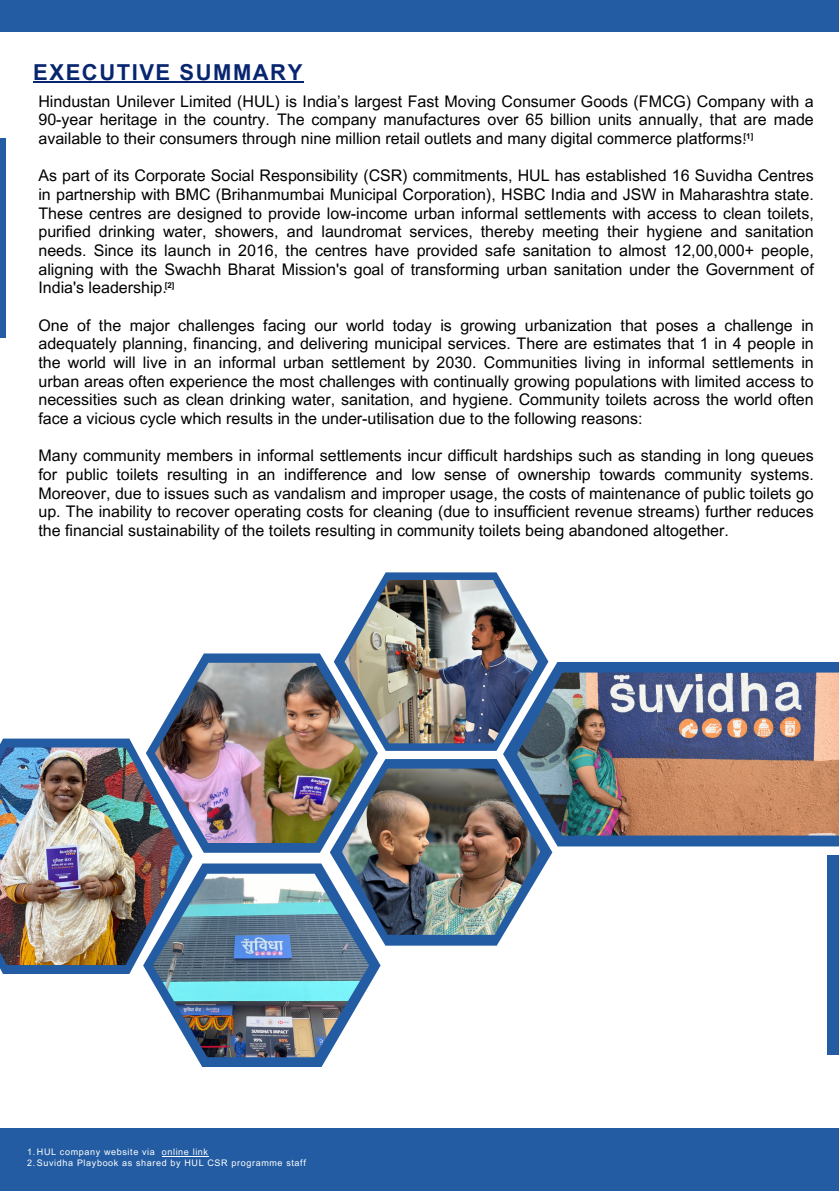
<style>
.page{position:relative;width:839px;height:1191px;background:#fff}
.page>*{position:absolute;margin:0;border:0;box-sizing:border-box;transform-origin:0 0}
.t1{font:700 22px "Arial MT Pro";letter-spacing:.07em;color:#082570}
.t2{font:16px/18.6px "Arial MT Pro";color:#000001;text-align:justify}
.t3{font:9px "Arial MT Pro";letter-spacing:.07em;color:#fff}
.t4{font:700 8px "Arial MT Pro";color:#000}
</style>
<div class="page">
<div style="left:0;top:1128px;width:838px;height:63px;background:#235ca2"></div>
<div style="left:0;top:0;width:838px;height:32px;background:#235ca2"></div>
<svg style="left:154px;top:653px;width:224px;height:200px;fill:#235ca2"></svg>
<img style="left:155px;top:663px;width:214px;height:180px">
<div style="left:503px;top:662px;width:335px;height:184px;background:#235ca2"></div>
<img style="left:517px;top:673px;width:321px;height:163px">
<svg style="left:0;top:739px;width:192px;height:235px;background:#4f6fa0"></svg>
<img style="left:0;top:748px;width:185px;height:217px">
<div style="left:827px;top:855px;width:11px;height:199px;background:#235ca2"></div>
<div style="left:0;top:138px;width:6px;height:200px;background:#235ca2"></div>
<svg style="left:334px;top:572px;width:214px;height:179px"></svg>
<img style="left:344px;top:580px;width:193px;height:163px">
<svg style="left:330px;top:759px;width:222px;height:187px"></svg>
<img style="left:342px;top:769px;width:197px;height:166px">
<svg style="left:143px;top:864px;width:237px;height:203px"></svg>
<img style="left:153px;top:874px;width:216px;height:183px">
<hr style="left:162px;top:1156px;width:47px;height:1px;background:#fff">
<hr style="left:33px;top:81px;width:271px;height:2px;background:#082570">
<p class="t1" style="left:33px;top:64px;width:270px">EXECUTIVE SUMMARY</p>
<p class="t2" style="left:38px;top:94px;width:776px">Hindustan Unilever Limited (HUL) is India’s largest Fast Moving Consumer Goods (FMCG) Company with a 90-year heritage in the country. The company manufactures over 65 billion units annually, that are made available to their consumers through nine million retail outlets and many digital commerce platforms.</p>
<p class="t2" style="left:38px;top:168px;width:776px">As part of its Corporate Social Responsibility (CSR) commitments, HUL has established 16 Suvidha Centres in partnership with BMC (Brihanmumbai Municipal Corporation), HSBC India and JSW in Maharashtra state.<br>These centres are designed to provide low-income urban informal settlements with access to clean toilets, purified drinking water, showers, and laundromat services, thereby meeting their hygiene and sanitation needs. Since its launch in 2016, the centres have provided safe sanitation to almost 12,00,000+ people, aligning with the Swachh Bharat Mission's goal of transforming urban sanitation under the Government of India's leadership.</p>
<p class="t2" style="left:38px;top:318px;width:776px">One of the major challenges facing our world today is growing urbanization that poses a challenge in adequately planning, financing, and delivering municipal services. There are estimates that 1 in 4 people in the world will live in an informal urban settlement by 2030. Communities living in informal settlements in urban areas often experience the most challenges with continually growing populations with limited access to necessities such as clean drinking water, sanitation, and hygiene. Community toilets across the world often face a vicious cycle which results in the under-utilisation due to the following reasons:</p>
<p class="t2" style="left:38px;top:448px;width:776px">Many community members in informal settlements incur difficult hardships such as standing in long queues for public toilets resulting in an indifference and low sense of ownership towards community systems.<br>Moreover, due to issues such as vandalism and improper usage, the costs of maintenance of public toilets go up. The inability to recover operating costs for cleaning (due to insufficient revenue streams) further reduces the financial sustainability of the toilets resulting in community toilets being abandoned altogether.</p>
<p class="t4" style="left:743px;top:133px;width:11px">[1]</p>
<p class="t4" style="left:165px;top:282px;width:11px">[2]</p>
<p class="t3" style="left:27px;top:1149px;width:182px">1.HUL company website via online link</p>
<p class="t3" style="left:27px;top:1159px;width:280px">2.Suvidha Playbook as shared by HUL CSR programme staff</p>
</div>
